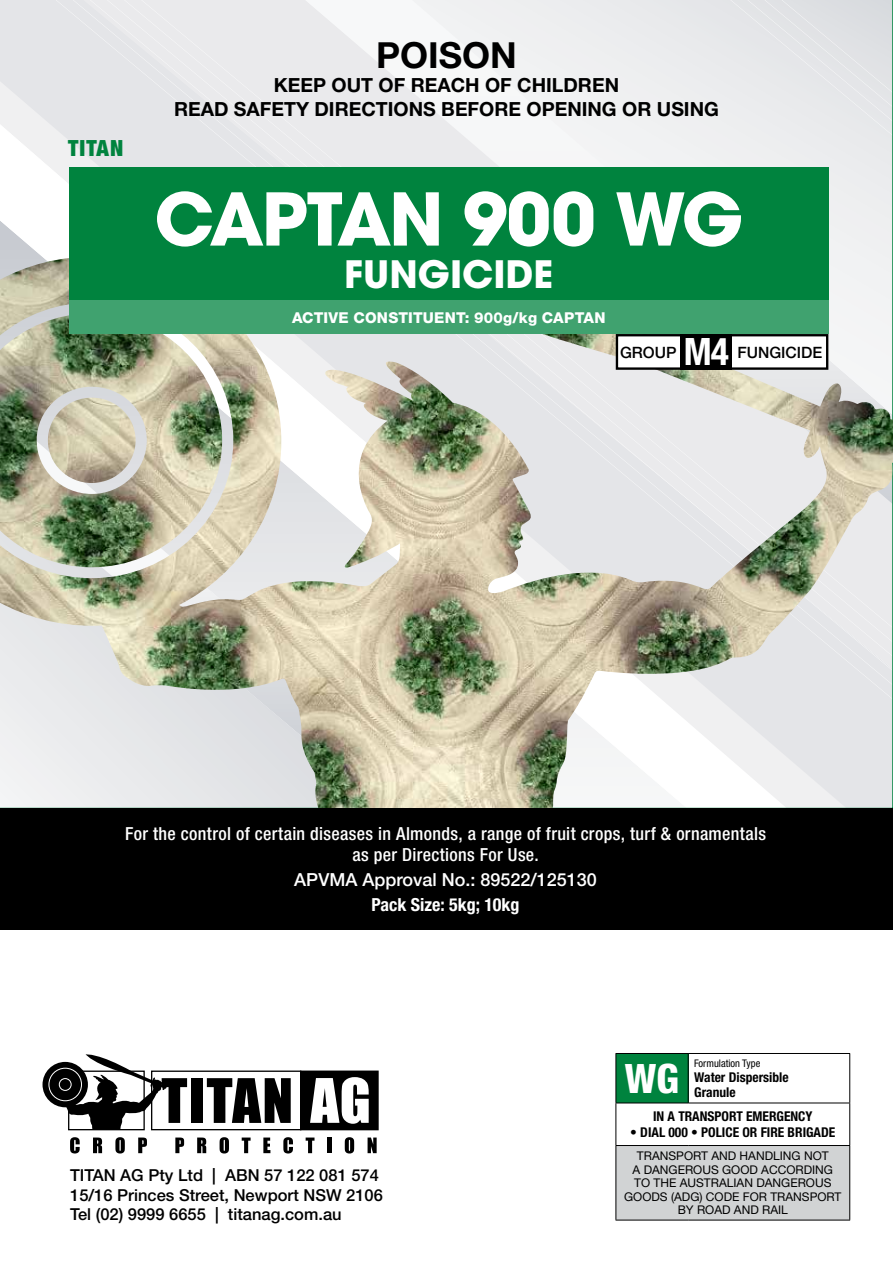
<style>
.page{position:relative;width:893px;height:1263px;background:#fff}
.page>*{position:absolute;margin:0;border:0;box-sizing:border-box;transform-origin:0 0}
.t1{font:700 72px "Avant Garde LT";letter-spacing:-.035em;color:#fff}
.t2{font:800 condensed 40.5px "Helvetica Neue LT Std";color:#fff}
.t3{font:700 condensed 37.8px "Helvetica Neue LT Std";color:#fff}
.t4{font:700 37.5px "Avant Garde LT";color:#fff}
.t5{font:700 36px "Helvetica Neue LT Std";color:#000}
.t6{font:900 condensed 22.35px "Helvetica Neue LT Std";letter-spacing:.05em;color:#00833e}
.t7{font:700 19.5px/24px "Helvetica Neue LT Std";color:#000;text-align:center}
.t8{font:500 condensed 18px/21px "Helvetica Neue LT Std";letter-spacing:.015em;color:#fff;text-align:center}
.t9{font:500 18px "Helvetica Neue LT Std";color:#fff}
.t10{font:700 condensed 18px "Helvetica Neue LT Std";color:#fff}
.t11{font:500 16.5px/19.5px "Helvetica Neue LT Std";color:#000}
.t12{font:500 15.6px "Helvetica Neue LT Std";color:#000}
.t13{font:800 15px "Helvetica Neue LT Std";letter-spacing:.015em;color:#fff}
.t14{font:700 condensed 13.5px/15px "Helvetica Neue LT Std";color:#000}
.t15{font:12px/13.5px "Helvetica Neue LT Std";color:#000;text-align:center}
.t16{font:condensed 10.5px "Helvetica Neue LT Std";color:#000}
</style>
<div class="page">
<svg style="left:0;top:0;width:893px;height:195px"></svg>
<img style="left:0;top:195px;width:893px;height:613px">
<div style="left:0;top:808px;width:893px;height:122px;background:#000"></div>
<div style="left:69px;top:167px;width:759px;height:134px;background:#00833e"></div>
<div style="left:69px;top:301px;width:759px;height:33px;background:#40a26f"></div>
<div style="left:617px;top:335px;width:210px;height:34px;background:#fff"></div>
<div style="left:616px;top:334px;width:212px;height:36px;border:2px solid #000"></div>
<div style="left:681px;top:334px;width:51px;height:36px;background:#000"></div>
<div style="left:151px;top:1070px;width:150px;height:60px;border:1px solid #000"></div>
<div style="left:301px;top:1071px;width:77px;height:59px;background:#000"></div>
<div style="left:300px;top:1070px;width:79px;height:60px;border:1px solid #000"></div>
<svg style="left:310px;top:1077px;width:59px;height:47px"></svg>
<svg style="left:70px;top:1137px;width:10px;height:16px"></svg>
<svg style="left:93px;top:1137px;width:9px;height:16px"></svg>
<svg style="left:115px;top:1137px;width:10px;height:16px"></svg>
<svg style="left:138px;top:1137px;width:9px;height:16px"></svg>
<svg style="left:175px;top:1137px;width:9px;height:16px"></svg>
<svg style="left:197px;top:1137px;width:9px;height:16px"></svg>
<svg style="left:220px;top:1137px;width:9px;height:16px"></svg>
<svg style="left:242px;top:1137px;width:9px;height:16px"></svg>
<svg style="left:263px;top:1137px;width:7px;height:16px"></svg>
<svg style="left:283px;top:1137px;width:10px;height:16px"></svg>
<svg style="left:306px;top:1137px;width:8px;height:16px"></svg>
<hr style="left:327px;top:1137px;width:4px;height:16px;background:#000">
<svg style="left:345px;top:1137px;width:9px;height:16px"></svg>
<svg style="left:368px;top:1137px;width:9px;height:16px"></svg>
<svg style="left:207px;top:1078px;width:84px;height:45px"></svg>
<div style="left:191px;top:1078px;width:12px;height:45px;background:#000"></div>
<div style="left:43px;top:1062px;width:45px;height:45px;background:#000;border-radius:50%"></div>
<svg style="left:48px;top:1054px;width:139px;height:75px"></svg>
<div style="left:616px;top:1053px;width:72px;height:50px;background:#00833e"></div>
<div style="left:616px;top:1145px;width:234px;height:75px;background:#d1d3d4"></div>
<hr style="left:615px;top:1053px;width:73px;height:1px;background:#000">
<hr style="left:615px;top:1054px;width:1px;height:48px;background:#000">
<hr style="left:688px;top:1053px;width:162px;height:1px;background:#000">
<hr style="left:688px;top:1054px;width:1px;height:48px;background:#000">
<hr style="left:849px;top:1054px;width:1px;height:48px;background:#000">
<hr style="left:615px;top:1102px;width:73px;height:1px;background:#000">
<hr style="left:615px;top:1103px;width:1px;height:42px;background:#000">
<hr style="left:688px;top:1102px;width:162px;height:1px;background:#000">
<hr style="left:849px;top:1103px;width:1px;height:42px;background:#000">
<hr style="left:615px;top:1145px;width:73px;height:1px;background:#000">
<hr style="left:615px;top:1146px;width:1px;height:74px;background:#000">
<hr style="left:688px;top:1145px;width:162px;height:1px;background:#000">
<hr style="left:849px;top:1146px;width:1px;height:74px;background:#000">
<hr style="left:615px;top:1220px;width:73px;height:1px;background:#000">
<hr style="left:688px;top:1220px;width:162px;height:1px;background:#000">
<h3 class="t6" style="left:68px;top:135px;width:57px">TITAN</h3>
<h3 class="t5" style="left:376px;top:33px;width:142px">POISON</h3>
<h3 class="t7" style="left:174px;top:73px;width:546px">KEEP OUT OF REACH OF CHILDREN<br>READ SAFETY DIRECTIONS BEFORE OPENING OR USING</h3>
<h1 class="t1" style="left:154px;top:172px;width:590px">CAPTAN 900 WG</h1>
<h3 class="t4" style="left:344px;top:250px;width:211px">FUNGICIDE</h3>
<p class="t13" style="left:292px;top:308px;width:315px">ACTIVE CONSTITUENT: 900g/kg CAPTAN</p>
<h3 class="t12" style="left:620px;top:343px;width:58px">GROUP</h3>
<h3 class="t3" style="left:684px;top:329px;width:47px">M4</h3>
<h3 class="t12" style="left:737px;top:343px;width:86px">FUNGICIDE</h3>
<h3 class="t8" style="left:125px;top:823px;width:642px">For the control of certain diseases in Almonds, a range of fruit crops, turf &amp; ornamentals as per Directions For Use.</h3>
<h3 class="t9" style="left:294px;top:869px;width:304px">APVMA Approval No.: 89522/125130</h3>
<h3 class="t10" style="left:371px;top:894px;width:150px">Pack Size: 5kg; 10kg</h3>
<h3 class="t11" style="left:70px;top:1166px;width:314px">TITAN AG Pty Ltd | ABN 57 122 081 574<br>15/16 Princes Street, Newport NSW 2106<br>Tel (02) 9999 6655 | titanag.com.au</h3>
<h2 class="t2" style="left:625px;top:1053px;width:56px">WG</h2>
<p class="t16" style="left:694px;top:1057px;width:68px">Formulation Type</p>
<p class="t14" style="left:694px;top:1069px;width:96px">Water Dispersible<br>Granule</p>
<p class="t14" style="left:653px;top:1108px;width:161px">IN A TRANSPORT EMERGENCY</p>
<p class="t14" style="left:630px;top:1125px;width:207px">• DIAL 000 • POLICE OR FIRE BRIGADE</p>
<p class="t15" style="left:624px;top:1149px;width:219px">TRANSPORT AND HANDLING NOT<br>A DANGEROUS GOOD ACCORDING<br>TO THE AUSTRALIAN DANGEROUS<br>GOODS (ADG) CODE FOR TRANSPORT<br>BY ROAD AND RAIL</p>
</div>
